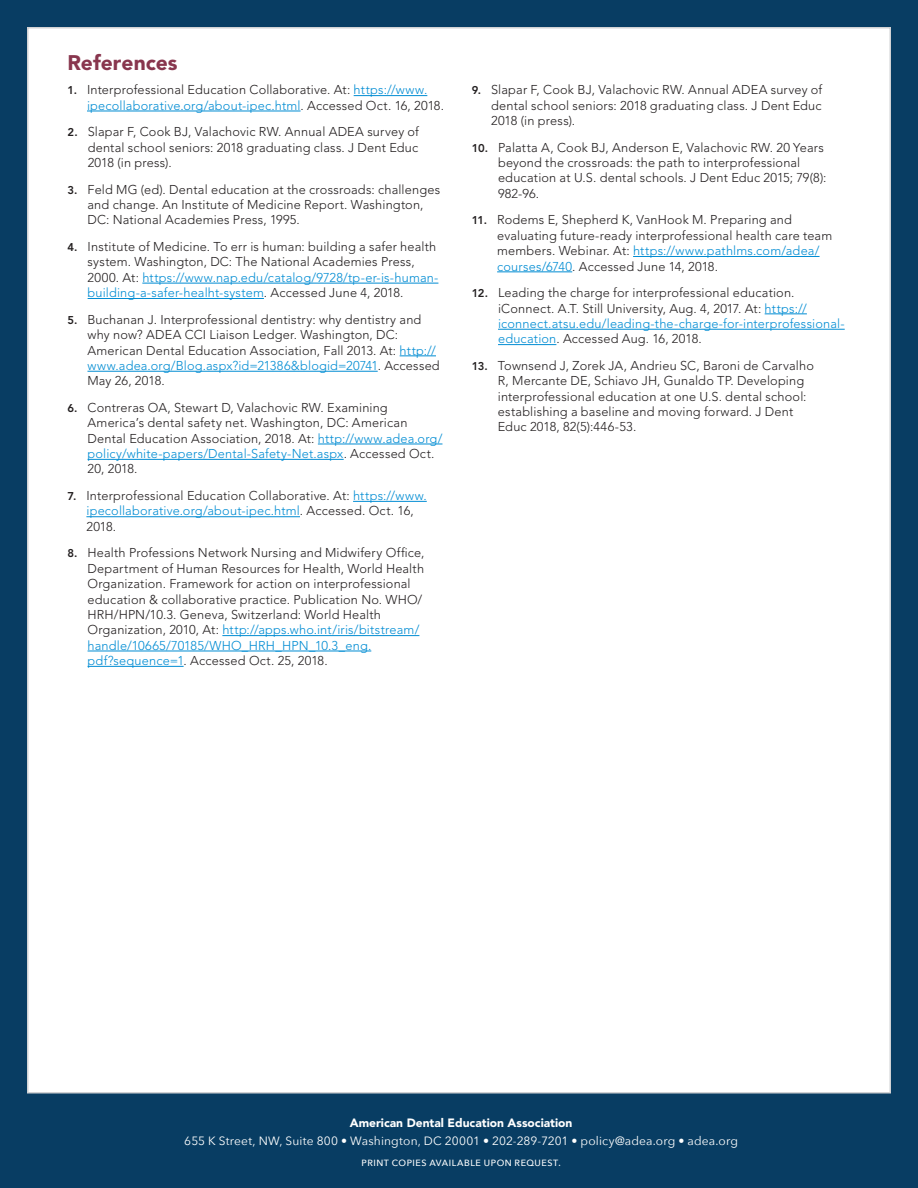
<style>
.page{position:relative;width:918px;height:1188px;background:#083d63}
.page>*{position:absolute;margin:0;border:0;box-sizing:border-box;transform-origin:0 0}
.Bhead{font:900 21px "Avenir";color:#88364e}
.t1{font:300 12.75px/15.3px "Avenir";letter-spacing:.015em;color:#231f20}
.Full_report{font:12px "Avenir Next";letter-spacing:.015em;color:#fff}
.t2{font:900 12px "Avenir";color:#fff}
.Full_report-2{font:500 9px "Avenir Next";letter-spacing:.06em;color:#fff}
.s1{font-weight:800;font-size:11.25px}
.s2{color:#008cd3}
</style>
<div class="page">
<div style="left:27px;top:27px;width:864px;height:1067px;background:#fff;border:2px solid #d1d2d4"></div>
<hr style="left:354px;top:95px;width:73px;height:1px;background:#008cd3">
<hr style="left:87px;top:111px;width:214px;height:1px;background:#008cd3">
<hr style="left:142px;top:283px;width:296px;height:1px;background:#008cd3">
<hr style="left:88px;top:298px;width:176px;height:1px;background:#008cd3">
<hr style="left:400px;top:356px;width:36px;height:1px;background:#008cd3">
<hr style="left:87px;top:371px;width:291px;height:1px;background:#008cd3">
<hr style="left:318px;top:444px;width:124px;height:1px;background:#008cd3">
<hr style="left:88px;top:459px;width:256px;height:1px;background:#008cd3">
<hr style="left:353px;top:501px;width:74px;height:1px;background:#008cd3">
<hr style="left:86px;top:516px;width:214px;height:1px;background:#008cd3">
<hr style="left:222px;top:635px;width:197px;height:1px;background:#008cd3">
<hr style="left:88px;top:651px;width:283px;height:1px;background:#008cd3">
<hr style="left:88px;top:666px;width:96px;height:1px;background:#008cd3">
<hr style="left:633px;top:256px;width:187px;height:1px;background:#008cd3">
<hr style="left:497px;top:272px;width:75px;height:1px;background:#008cd3">
<hr style="left:765px;top:314px;width:42px;height:1px;background:#008cd3">
<hr style="left:498px;top:329px;width:347px;height:1px;background:#008cd3">
<hr style="left:498px;top:344px;width:58px;height:1px;background:#008cd3">
<p class="Bhead" style="left:68px;top:50px;width:111px">References</p>
<p class="t1" style="left:87px;top:82px;width:359px;text-indent:-20px"><span class="s1">1.</span> Interprofessional Education Collaborative. At: <span class="s2">https://www. ipecollaborative.org/about-ipec.html</span>. Accessed Oct. 16, 2018.</p>
<p class="t1" style="left:88px;top:124px;width:333px;text-align:justify;text-indent:-20px"><span class="s1">2.</span> Slapar F, Cook BJ, Valachovic RW. Annual ADEA survey of dental school seniors: 2018 graduating class. J Dent Educ 2018 (in press).</p>
<p class="t1" style="left:88px;top:182px;width:354px;text-indent:-20px"><span class="s1">3.</span> Feld MG (ed). Dental education at the crossroads: challenges and change. An Institute of Medicine Report. Washington,<br>DC: National Academies Press, 1995.</p>
<p class="t1" style="left:88px;top:239px;width:352px;text-indent:-20px"><span class="s1">4.</span> Institute of Medicine. To err is human: building a safer health system. Washington, DC: The National Academies Press, 2000. At: <span class="s2">https://www.nap.edu/catalog/9728/tp-er-is-human&shy;building-a-safer-healht-system</span>. Accessed June 4, 2018.</p>
<p class="t1" style="left:87px;top:312px;width:354px;text-indent:-20px"><span class="s1">5.</span> Buchanan J. Interprofessional dentistry: why dentistry and why now? ADEA CCI Liaison Ledger. Washington, DC:<br>American Dental Education Association, Fall 2013. At: <span class="s2">http:// www.adea.org/Blog.aspx?id=21386&amp;blogid=20741</span>. Accessed May 26, 2018.</p>
<p class="t1" style="left:88px;top:400px;width:356px;text-indent:-20px"><span class="s1">6.</span> Contreras OA, Stewart D, Valachovic RW. Examining America’s dental safety net. Washington, DC: American Dental Education Association, 2018. At: <span class="s2">http://www.adea.org/ policy/white-papers/Dental-Safety-Net.aspx</span>. Accessed Oct.<br>20, 2018.</p>
<p class="t1" style="left:86px;top:488px;width:342px;text-indent:-19px"><span class="s1">7.</span> Interprofessional Education Collaborative. At: <span class="s2">https://www. ipecollaborative.org/about-ipec.html</span>. Accessed. Oct. 16,<br>2018.</p>
<p class="t1" style="left:88px;top:545px;width:338px;text-indent:-20px"><span class="s1">8.</span> Health Professions Network Nursing and Midwifery Office, Department of Human Resources for Health, World Health Organization. Framework for action on interprofessional education &amp; collaborative practice. Publication No. WHO/ HRH/HPN/10.3. Geneva, Switzerland: World Health Organization, 2010, At: <span class="s2">http://apps.who.int/iris/bitstream/ handle/10665/70185/WHO_HRH_HPN_10.3_eng. pdf?sequence=1</span>. Accessed Oct. 25, 2018.</p>
<p class="t1" style="left:491px;top:82px;width:333px;text-align:justify;text-indent:-19px"><span class="s1">9.</span> Slapar F, Cook BJ, Valachovic RW. Annual ADEA survey of dental school seniors: 2018 graduating class. J Dent Educ 2018 (in press).</p>
<p class="t1" style="left:498px;top:140px;width:330px;text-indent:-26px"><span class="s1">10.</span> Palatta A, Cook BJ, Anderson E, Valachovic RW. 20 Years beyond the crossroads: the path to interprofessional education at U.S. dental schools. J Dent Educ 2015; 79(8):<br>982-96.</p>
<p class="t1" style="left:497px;top:212px;width:337px;text-indent:-25px"><span class="s1">11.</span> Rodems E, Shepherd K, VanHook M. Preparing and evaluating future-ready interprofessional health care team members. Webinar. At: <span class="s2">https://www.pathlms.com/adea/ courses/6740</span>. Accessed June 14, 2018.</p>
<p class="t1" style="left:498px;top:285px;width:348px;text-indent:-26px"><span class="s1">12.</span> Leading the charge for interprofessional education. iConnect. A.T. Still University, Aug. 4, 2017. At: <span class="s2">https:// iconnect.atsu.edu/leading-the-charge-for-interprofessional&shy;education</span>. Accessed Aug. 16, 2018.</p>
<p class="t1" style="left:498px;top:358px;width:318px;text-indent:-26px"><span class="s1">13.</span> Townsend J, Zorek JA, Andrieu SC, Baroni de Carvalho R, Mercante DE, Schiavo JH, Gunaldo TP. Developing interprofessional education at one U.S. dental school: establishing a baseline and moving forward. J Dent Educ 2018, 82(5):446-53.</p>
<p class="t2" style="left:350px;top:1116px;width:224px">American Dental Education Association</p>
<p class="Full_report" style="left:184px;top:1130px;width:555px">655 K Street, NW, Suite 800 • Washington, DC 20001 • 202-289-7201 • policy@adea.org • adea.org</p>
<p class="Full_report-2" style="left:362px;top:1156px;width:201px">PRINT COPIES AVAILABLE UPON REQUEST.</p>
</div>
